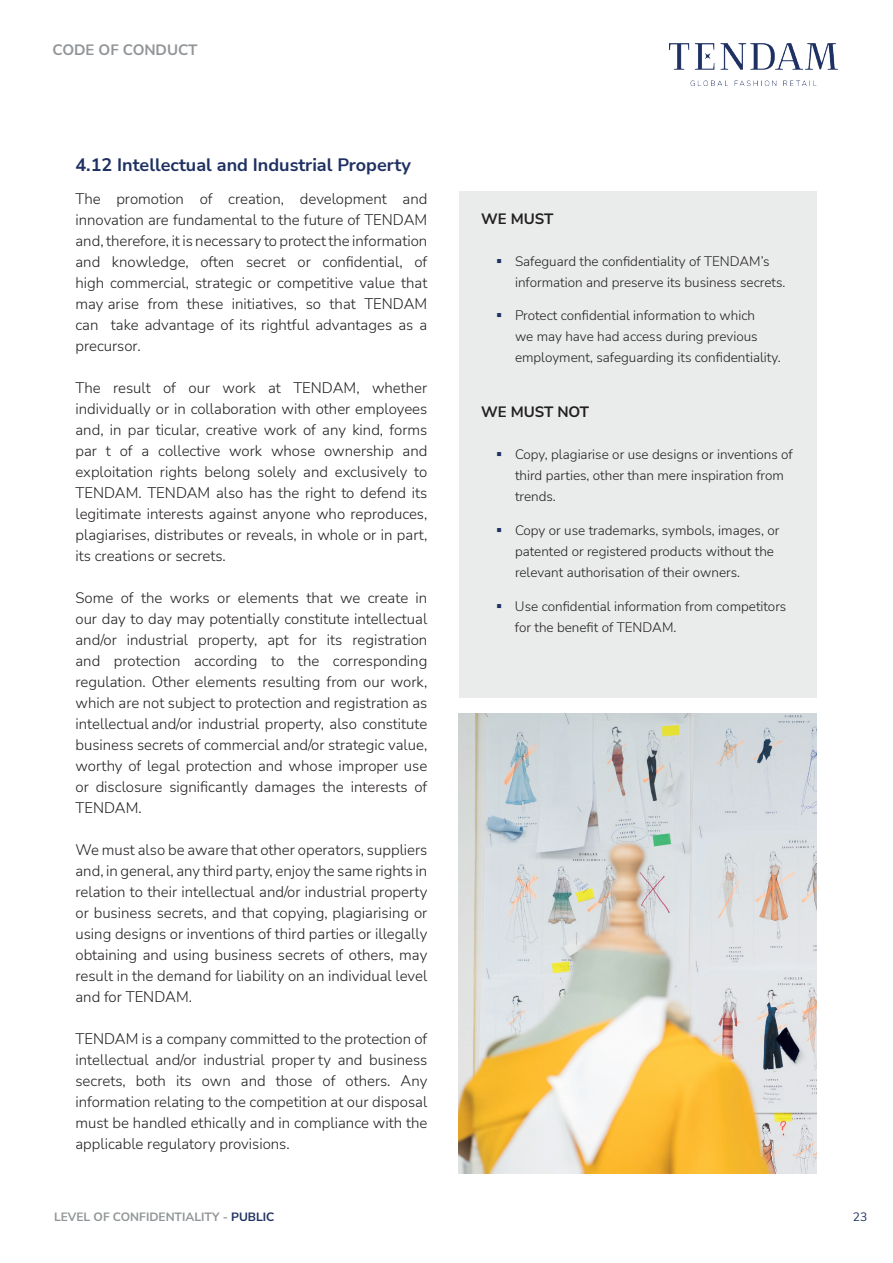
<style>
.page{position:relative;width:893px;height:1263px;background:#fff}
.page>*{position:absolute;margin:0;border:0;box-sizing:border-box;transform-origin:0 0}
.t1{font:700 18px "Nunito Sans";color:#1f3162}
.t2{font:300 15px/21px "Nunito Sans";color:#231f20;text-align:justify}
.t3{font:700 15px "Nunito Sans";color:#231f20}
.t4{font:700 15px "Nunito Sans";color:#919597}
.t5{font:300 13.5px/21px "Nunito Sans";color:#231f20}
.t6{font:700 12px "Nunito Sans";color:#919597}
.t7{font:12px "Nunito Sans";color:#1f3162}
.s1{color:#1f3162}
</style>
<div class="page">
<img style="left:669px;top:44px;width:169px;height:41px">
<div style="left:459px;top:192px;width:357px;height:506px;background:#e9ecea"></div>
<img style="left:459px;top:714px;width:357px;height:460px">
<p class="t4" style="left:53px;top:39px;width:146px">CODE OF CONDUCT</p>
<p class="t1" style="left:75px;top:152px;width:337px">4.12 Intellectual and Industrial Property</p>
<p class="t2" style="left:75px;top:188px;width:353px">The promotion of creation, development and innovation are fundamental to the future of TENDAM and, therefore, it is necessary to protect the information and knowledge, often secret or confidential, of high commercial, strategic or competitive value that may arise from these initiatives, so that TENDAM can take advantage of its rightful advantages as a precursor.</p>
<p class="t2" style="left:75px;top:377px;width:353px">The result of our work at TENDAM, whether individually or in collaboration with other employees and, in par ticular, creative work of any kind, forms par t of a collective work whose ownership and exploitation rights belong solely and exclusively to TENDAM. TENDAM also has the right to defend its legitimate interests against anyone who reproduces, plagiarises, distributes or reveals, in whole or in part, its creations or secrets.</p>
<p class="t2" style="left:75px;top:587px;width:353px">Some of the works or elements that we create in our day to day may potentially constitute intellectual and/or industrial property, apt for its registration and protection according to the corresponding regulation. Other elements resulting from our work, which are not subject to protection and registration as intellectual and/or industrial property, also constitute business secrets of commercial and/or strategic value, worthy of legal protection and whose improper use or disclosure significantly damages the interests of TENDAM.</p>
<p class="t2" style="left:75px;top:839px;width:353px">We must also be aware that other operators, suppliers and, in general, any third party, enjoy the same rights in relation to their intellectual and/or industrial property or business secrets, and that copying, plagiarising or using designs or inventions of third parties or illegally obtaining and using business secrets of others, may result in the demand for liability on an individual level and for TENDAM.</p>
<p class="t2" style="left:75px;top:1028px;width:353px">TENDAM is a company committed to the protection of intellectual and/or industrial proper ty and business secrets, both its own and those of others. Any information relating to the competition at our disposal must be handled ethically and in compliance with the applicable regulatory provisions.</p>
<p class="t3" style="left:481px;top:208px;width:74px">WE MUST</p>
<p class="t5" style="left:515px;top:250px;width:272px">Safeguard the confidentiality of TENDAM’s information and preserve its business secrets.</p>
<p class="t5" style="left:515px;top:305px;width:267px">Protect confidential information to which<br>we may have had access during previous employment, safeguarding its confidentiality.</p>
<p class="t3" style="left:481px;top:401px;width:110px">WE MUST NOT</p>
<p class="t5" style="left:515px;top:443px;width:279px">Copy, plagiarise or use designs or inventions of third parties, other than mere inspiration from trends.</p>
<p class="t5" style="left:515px;top:519px;width:266px">Copy or use trademarks, symbols, images, or patented or registered products without the relevant authorisation of their owners.</p>
<p class="t5" style="left:515px;top:595px;width:273px">Use confidential information from competitors for the benefit of TENDAM.</p>
<p class="t6" style="left:54px;top:1208px;width:222px">LEVEL OF CONFIDENTIALITY - <span class="s1">PUBLIC</span></p>
<p class="t7" style="left:853px;top:1208px;width:16px">23</p>
</div>
